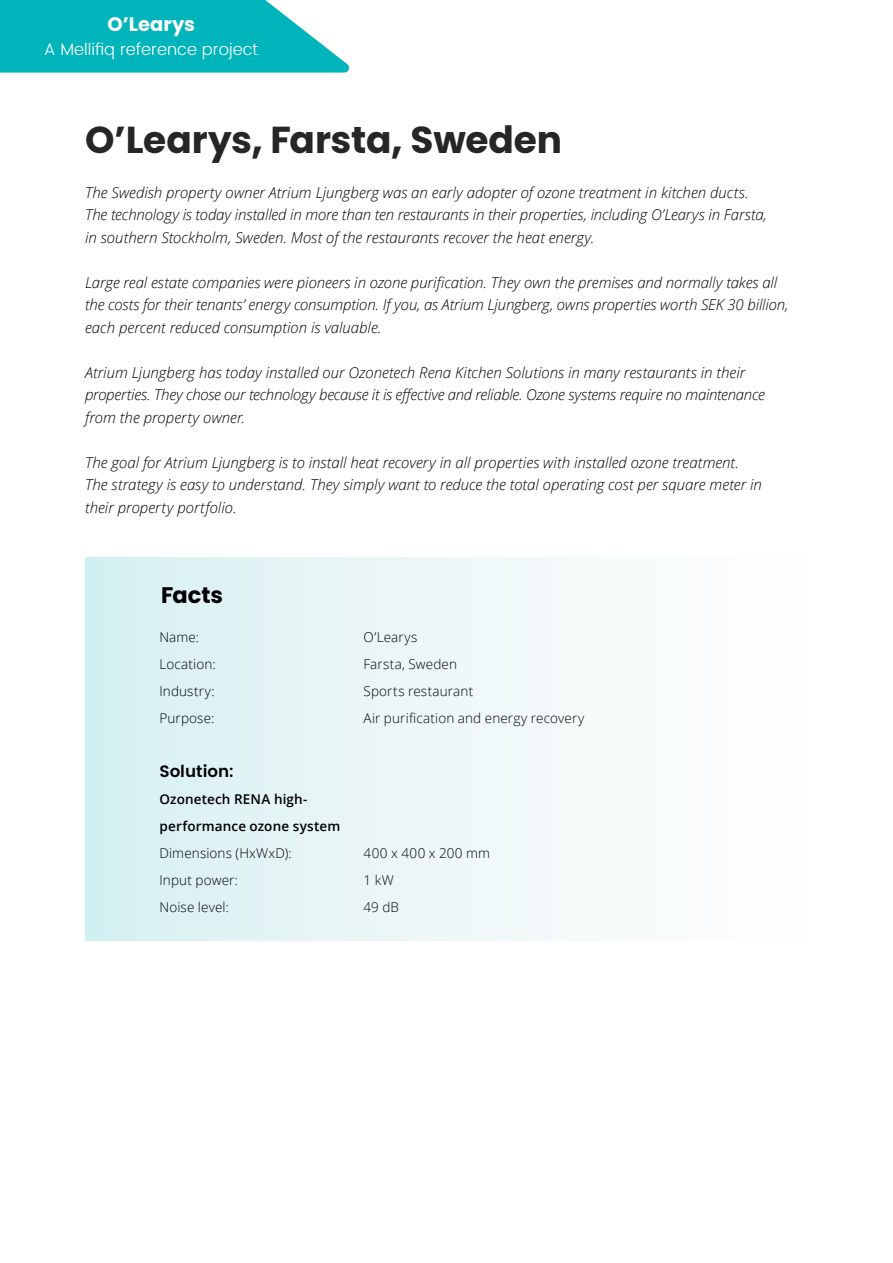
<style>
.page{position:relative;width:893px;height:1263px;background:#fff}
.page>*{position:absolute;margin:0;border:0;box-sizing:border-box;transform-origin:0 0}
.t1{font:700 37.5px "Poppins";letter-spacing:-.005em;color:#262626}
.t2{font:700 22.5px "Poppins";letter-spacing:-.005em;color:#000}
.t3{font:700 19.5px "Poppins";color:#fff}
.t4{font:300 16.5px "Poppins";color:#fff}
.t5{font:600 16.5px "Poppins";color:#000}
.t6{font:italic 300 15px/22.5px "Open Sans";color:#000}
.t7{font:300 13.5px/27px "Open Sans";letter-spacing:.01em;color:#000}
.t8{font:600 13.5px/27px "Open Sans";letter-spacing:.01em;color:#000}
.t9{font:300 13.5px/27px "Open Sans";letter-spacing:.03em;color:#000}
</style>
<div class="page">
<svg style="left:0;top:0;width:349px;height:73px;background:#1dbcc3"></svg>
<div style="left:85px;top:558px;width:723px;height:382px;background:linear-gradient(to right,#d7f0f1,#fff)"></div>
<h3 class="t3" style="left:108px;top:13px;width:89px">O’Learys</h3>
<p class="t4" style="left:44px;top:38px;width:215px">A Mellifiq reference project</p>
<h1 class="t1" style="left:85px;top:118px;width:479px">O’Learys, Farsta, Sweden</h1>
<p class="t6" style="left:85px;top:180px;width:683px">The Swedish property owner Atrium Ljungberg was an early adopter of ozone treatment in kitchen ducts.<br>The technology is today installed in more than ten restaurants in their properties, including O’Learys in Farsta, in southern Stockholm, Sweden. Most of the restaurants recover the heat energy.</p>
<p class="t6" style="left:85px;top:270px;width:705px">Large real estate companies were pioneers in ozone purification. They own the premises and normally takes all the costs for their tenants’ energy consumption. If you, as Atrium Ljungberg, owns properties worth SEK 30 billion, each percent reduced consumption is valuable.</p>
<p class="t6" style="left:85px;top:360px;width:681px">Atrium Ljungberg has today installed our Ozonetech Rena Kitchen Solutions in many restaurants in their properties. They chose our technology because it is effective and reliable. Ozone systems require no maintenance from the property owner.</p>
<p class="t6" style="left:85px;top:450px;width:678px">The goal for Atrium Ljungberg is to install heat recovery in all properties with installed ozone treatment.<br>The strategy is easy to understand. They simply want to reduce the total operating cost per square meter in their property portfolio.</p>
<h2 class="t2" style="left:161px;top:582px;width:63px">Facts</h2>
<p class="t7" style="left:159px;top:623px;width:58px">Name:<br>Location:<br>Industry:<br>Purpose:</p>
<p class="t5" style="left:159px;top:759px;width:76px">Solution:</p>
<p class="t8" style="left:159px;top:785px;width:183px">Ozonetech RENA high&shy;performance ozone system</p>
<p class="t7" style="left:159px;top:839px;width:134px">Dimensions (HxWxD):<br>Input power:<br>Noise level:</p>
<p class="t7" style="left:364px;top:623px;width:222px">O’Learys<br>Farsta, Sweden<br>Sports restaurant<br>Air purification and energy recovery</p>
<p class="t9" style="left:364px;top:839px;width:128px">400 x 400 x 200 mm<br>1 kW<br>49 dB</p>
</div>
